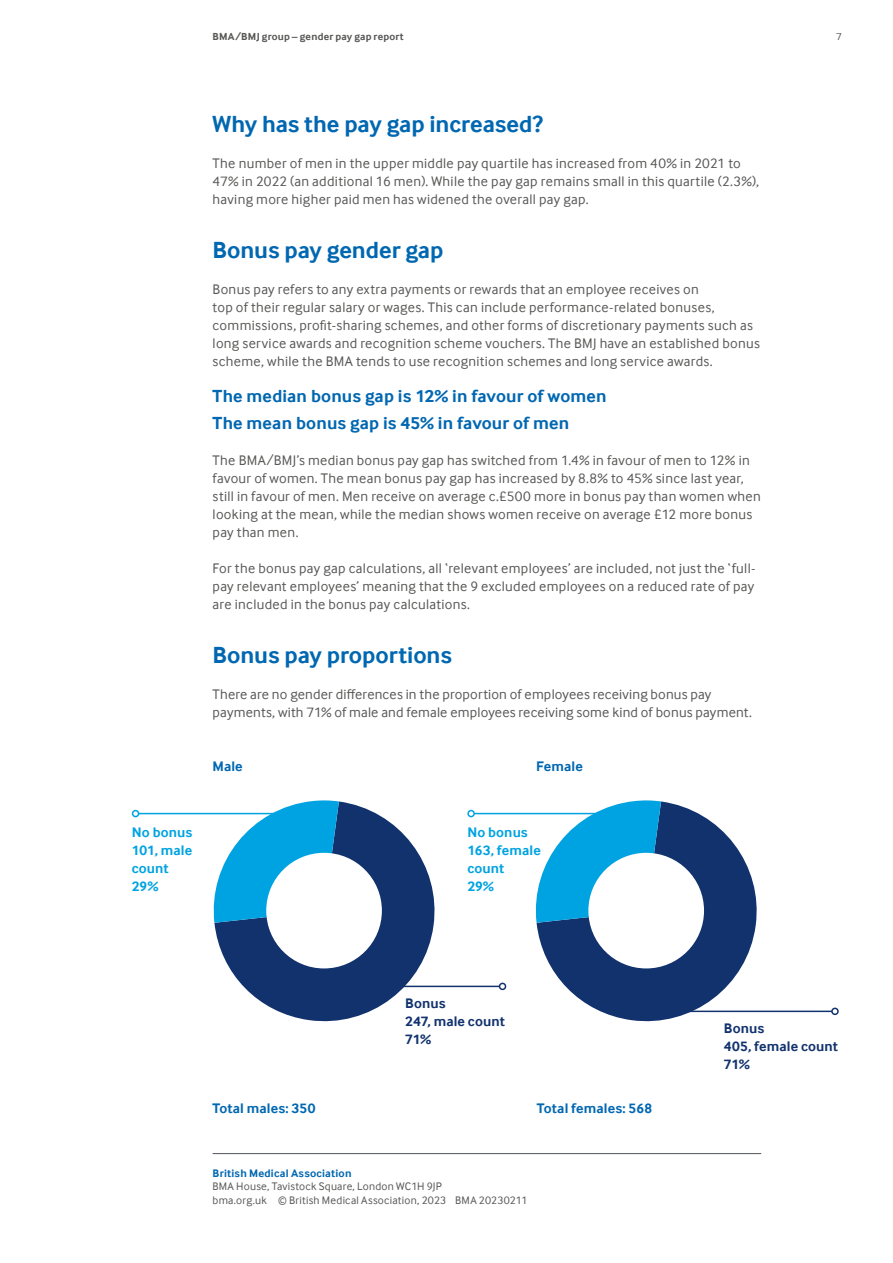
<style>
.page{position:relative;width:893px;height:1263px;background:#fff}
.page>*{position:absolute;margin:0;border:0;box-sizing:border-box;transform-origin:0 0}
.t1{font:700 24px "Inter Face";letter-spacing:-.005em;color:#0067b1}
.t2{font:700 18px/27px "Inter Face";letter-spacing:.005em;color:#0067b1}
.t3{font:14.25px/18px "Inter Face";letter-spacing:.02em;color:#575756}
.t4{font:700 14.25px/18px "Inter Face";letter-spacing:.01em;color:#00a3e1}
.t5{font:700 14.25px/18px "Inter Face";letter-spacing:.005em;color:#12326e}
.t6{font:700 14.25px "Inter Face";letter-spacing:.01em;color:#0067b1}
.t7{font:11.25px/13.5px "Inter Face";letter-spacing:.02em;color:#575756}
.t8{font:700 11.25px "Inter Face";letter-spacing:.02em;color:#0067b1}
.t9{font:700 10.5px "Inter Face";letter-spacing:.02em;color:#575756}
.t10{font:10.5px "Inter Face";color:#575756}
</style>
<div class="page">
<hr style="left:474px;top:813px;width:161px;height:1px;background:#00a3e1">
<div style="left:467px;top:810px;width:8px;height:7px;border:2px solid #00a3e1;border-radius:50%"></div>
<hr style="left:139px;top:813px;width:160px;height:1px;background:#00a3e1">
<div style="left:132px;top:810px;width:7px;height:7px;border:2px solid #00a3e1;border-radius:50%"></div>
<hr style="left:388px;top:986px;width:111px;height:1px;background:#12326e">
<div style="left:499px;top:983px;width:7px;height:7px;border:2px solid #12326e;border-radius:50%"></div>
<hr style="left:670px;top:1010px;width:162px;height:2px;background:#12326e">
<div style="left:831px;top:1007px;width:8px;height:8px;border:2px solid #12326e;border-radius:50%"></div>
<svg style="left:214px;top:801px;width:228px;height:221px;fill:#12326e"></svg>
<svg style="left:208px;top:800px;width:131px;height:123px"></svg>
<div style="left:266px;top:853px;width:116px;height:115px;background:#fff;border-radius:50%"></div>
<svg style="left:537px;top:801px;width:227px;height:221px;fill:#12326e"></svg>
<svg style="left:530px;top:800px;width:131px;height:123px"></svg>
<div style="left:588px;top:853px;width:116px;height:115px;background:#fff;border-radius:50%"></div>
<hr style="left:213px;top:1153px;width:548px;height:1px;background:#50535a">
<p class="t9" style="left:213px;top:30px;width:193px">BMA/BMJ group – gender pay gap report</p>
<h1 class="t1" style="left:213px;top:110px;width:332px">Why has the pay gap increased?</h1>
<p class="t3" style="left:213px;top:154px;width:548px">The number of men in the upper middle pay quartile has increased from 40% in 2021 to<br>47% in 2022 (an additional 16 men). While the pay gap remains small in this quartile (2.3%), having more higher paid men has widened the overall pay gap.</p>
<h1 class="t1" style="left:213px;top:236px;width:232px">Bonus pay gender gap</h1>
<p class="t3" style="left:213px;top:280px;width:549px">Bonus pay refers to any extra payments or rewards that an employee receives on<br>top of their regular salary or wages. This can include performance-related bonuses, commissions, profit-sharing schemes, and other forms of discretionary payments such as long service awards and recognition scheme vouchers. The BMJ have an established bonus scheme, while the BMA tends to use recognition schemes and long service awards.</p>
<p class="t2" style="left:213px;top:382px;width:396px">The median bonus gap is 12% in favour of women<br>The mean bonus gap is 45% in favour of men</p>
<p class="t3" style="left:213px;top:451px;width:550px">The BMA/BMJ’s median bonus pay gap has switched from 1.4% in favour of men to 12% in favour of women. The mean bonus pay gap has increased by 8.8% to 45% since last year, still in favour of men. Men receive on average c.£500 more in bonus pay than women when looking at the mean, while the median shows women receive on average £12 more bonus pay than men.</p>
<p class="t3" style="left:213px;top:559px;width:544px;text-align:justify">For the bonus pay gap calculations, all ‘relevant employees’ are included, not just the ‘full&shy;pay relevant employees’ meaning that the 9 excluded employees on a reduced rate of pay are included in the bonus pay calculations.</p>
<h1 class="t1" style="left:213px;top:641px;width:241px">Bonus pay proportions</h1>
<p class="t3" style="left:213px;top:685px;width:541px">There are no gender differences in the proportion of employees receiving bonus pay payments, with 71% of male and female employees receiving some kind of bonus payment.</p>
<p class="t6" style="left:212px;top:758px;width:32px">Male</p>
<p class="t6" style="left:536px;top:758px;width:48px">Female</p>
<p class="t4" style="left:132px;top:823px;width:62px">No bonus<br>101, male count<br>29%</p>
<p class="t4" style="left:467px;top:823px;width:75px">No bonus<br>163, female count<br>29%</p>
<p class="t10" style="left:836px;top:31px;width:7px">7</p>
<p class="t5" style="left:405px;top:994px;width:101px">Bonus<br>247, male count<br>71%</p>
<p class="t6" style="left:212px;top:1100px;width:104px">Total males: 350</p>
<p class="t6" style="left:537px;top:1100px;width:117px">Total females: 568</p>
<p class="t8" style="left:213px;top:1166px;width:140px">British Medical Association</p>
<p class="t7" style="left:213px;top:1180px;width:316px">BMA House, Tavistock Square, London WC1H 9JP<br>bma.org.uk © British Medical Association, 2023 BMA 20230211</p>
<p class="t5" style="left:724px;top:1019px;width:116px">Bonus<br>405, female count<br>71%</p>
</div>
